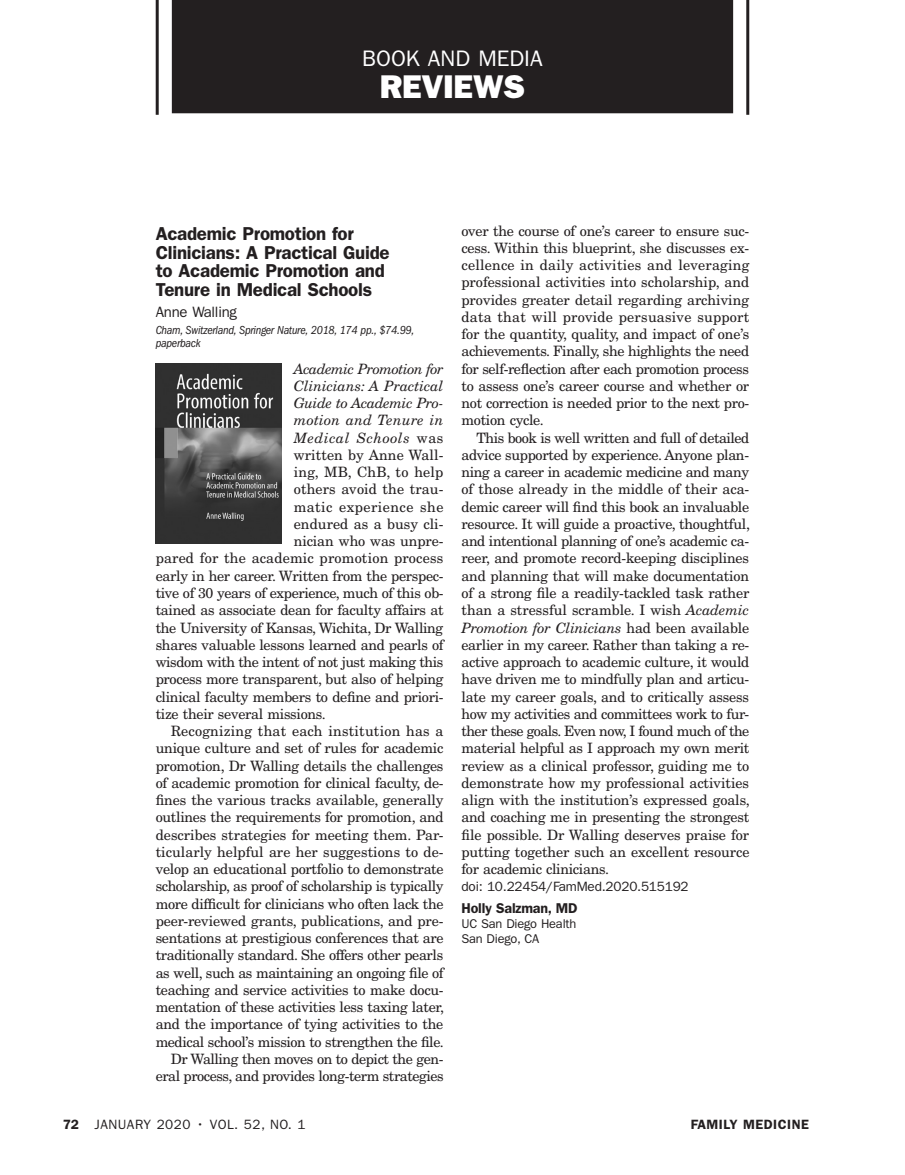
<style>
.page{position:relative;width:905px;height:1175px;background:#fff}
.page>*{position:absolute;margin:0;border:0;box-sizing:border-box;transform-origin:0 0}
.t1{font:33px "ITC Franklin Gothic Std Hvy";letter-spacing:-.005em;color:#fff}
.t2{font:22.5px "ITC Franklin Gothic Std";color:#fff}
.Reviews_Title{font:600 18.75px/18.8px "ITC Franklin Gothic Std";letter-spacing:-.015em;color:#231f20}
.Reviews_Author_of{font:15px "ITC Franklin Gothic Std";letter-spacing:-.015em;color:#231f20}
.Body_Text{font:14.25px/17.2px "New Century Schlbk LT Std";letter-spacing:-.03em;color:#231f20;text-align:justify}
.Body_Text_No_Inden{font:14.25px "New Century Schlbk LT Std";letter-spacing:-.02em;color:#231f20}
.Body_Text_No_Inden-2{font:14.25px "New Century Schlbk LT Std";letter-spacing:.01em;color:#231f20}
.Body_Text_No_Inden-3{font:italic 14.25px "New Century Schlbk LT Std";color:#231f20}
.Body_Text_No_Inden-4{font:14.25px "New Century Schlbk LT Std";letter-spacing:.005em;color:#231f20}
.Body_Text_No_Inden-5{font:italic 14.25px "New Century Schlbk LT Std";letter-spacing:-.03em;color:#231f20}
.Body_Text_No_Inden-6{font:italic 14.25px "New Century Schlbk LT Std";letter-spacing:-.02em;color:#231f20}
.Body_Text_No_Inden-7{font:14.25px "New Century Schlbk LT Std";letter-spacing:.03em;color:#231f20}
.Body_Text_No_Inden-8{font:italic 14.25px "New Century Schlbk LT Std";letter-spacing:.04em;color:#231f20}
.Body_Text_No_Inden-9{font:14.25px "New Century Schlbk LT Std";letter-spacing:.015em;color:#231f20}
.Reviews_Author_of-2{font:600 14.25px "ITC Franklin Gothic Std";letter-spacing:-.015em;color:#231f20}
.Abstract_DOI_Cite{font:13.5px "ITC Franklin Gothic Std";letter-spacing:-.015em;color:#231f20}
.Abstract_DOI_Cite-2{font:13.5px "ITC Franklin Gothic Std";letter-spacing:.035em;color:#231f20}
.t3{font:600 13.5px "ITC Franklin Gothic Std";letter-spacing:.035em;color:#231f20}
.Reviews_Author_s_S{font:12.75px "ITC Franklin Gothic Std";letter-spacing:-.015em;color:#231f20}
.Reviews_Pub_Info{font:italic condensed 12px/13.5px "ITC Franklin Gothic Std";letter-spacing:-.02em;color:#231f20}
.s1{font-style:normal}
.s2{font-style:italic}
.s3{font-weight:600}
</style>
<div class="page">
<div style="left:172px;top:0;width:561px;height:113px;background:#231f20"></div>
<hr style="left:746px;top:0;width:3px;height:115px;background:#231f20">
<hr style="left:156px;top:0;width:3px;height:115px;background:#231f20">
<img style="left:156px;top:363px;width:126px;height:180px">
<h2 class="t2" style="left:362px;top:45px;width:182px">BOOK AND MEDIA</h2>
<h1 class="t1" style="left:380px;top:67px;width:147px">REVIEWS</h1>
<p class="Reviews_Title" style="left:156px;top:224px;width:235px">Academic Promotion for<br>Clinicians: A Practical Guide to Academic Promotion and<br>Tenure in Medical Schools</p>
<p class="Reviews_Author_of" style="left:156px;top:303px;width:83px">Anne Walling</p>
<p class="Reviews_Pub_Info" style="left:156px;top:323px;width:260px">Cham, Switzerland, Springer Nature, 2018, 174 pp., $74.99, paperback</p>
<p class="Body_Text_No_Inden-5" style="left:294px;top:360px;width:151px">Academic Promotion for</p>
<p class="Body_Text_No_Inden-3" style="left:294px;top:377px;width:151px">Clinicians: A Practical</p>
<p class="Body_Text_No_Inden-6" style="left:294px;top:394px;width:151px">Guide to Academic Pro-</p>
<p class="Body_Text_No_Inden-3" style="left:294px;top:412px;width:151px">motion and Tenure in</p>
<p class="Body_Text_No_Inden-8" style="left:294px;top:429px;width:151px">Medical Schools <span class="s1">was</span></p>
<p class="Body_Text_No_Inden-4" style="left:294px;top:446px;width:151px">written by Anne Wall-</p>
<p class="Body_Text_No_Inden-9" style="left:294px;top:463px;width:151px">ing, MB, ChB, to help</p>
<p class="Body_Text_No_Inden-2" style="left:294px;top:480px;width:151px">others avoid the trau-</p>
<p class="Body_Text_No_Inden-7" style="left:294px;top:498px;width:151px">matic experience she</p>
<p class="Body_Text_No_Inden-4" style="left:294px;top:515px;width:151px">endured as a busy cli-</p>
<p class="Body_Text_No_Inden" style="left:294px;top:532px;width:151px">nician who was unpre-</p>
<p class="Body_Text_No_Inden-2" style="left:156px;top:549px;width:289px">pared for the academic promotion process</p>
<p class="Body_Text_No_Inden" style="left:156px;top:567px;width:289px">early in her career. Written from the perspec-</p>
<p class="Body_Text_No_Inden" style="left:156px;top:584px;width:289px">tive of 30 years of experience, much of this ob-</p>
<p class="Body_Text_No_Inden" style="left:156px;top:601px;width:289px">tained as associate dean for faculty affairs at</p>
<p class="Body_Text_No_Inden" style="left:156px;top:618px;width:289px">the University of Kansas, Wichita, Dr Walling</p>
<p class="Body_Text_No_Inden" style="left:156px;top:636px;width:289px">shares valuable lessons learned and pearls of</p>
<p class="Body_Text_No_Inden" style="left:156px;top:653px;width:289px">wisdom with the intent of not just making this</p>
<p class="Body_Text_No_Inden" style="left:156px;top:670px;width:289px">process more transparent, but also of helping</p>
<p class="Body_Text_No_Inden" style="left:156px;top:687px;width:289px">clinical faculty members to define and priori-</p>
<p class="Body_Text_No_Inden" style="left:156px;top:705px;width:172px">tize their several missions.</p>
<p class="Body_Text" style="left:156px;top:722px;width:290px;text-indent:15px">Recognizing that each institution has a unique culture and set of rules for academic promotion, Dr Walling details the challenges of academic promotion for clinical faculty, de&shy;fines the various tracks available, generally outlines the requirements for promotion, and describes strategies for meeting them. Par&shy;ticularly helpful are her suggestions to de&shy;velop an educational portfolio to demonstrate scholarship, as proof of scholarship is typically more difficult for clinicians who often lack the peer-reviewed grants, publications, and pre&shy;sentations at prestigious conferences that are traditionally standard. She offers other pearls as well, such as maintaining an ongoing file of teaching and service activities to make docu&shy;mentation of these activities less taxing later, and the importance of tying activities to the medical school’s mission to strengthen the file.</p>
<p class="Body_Text" style="left:156px;top:1050px;width:289px;text-align:right">Dr Walling then moves on to depict the gen&shy;eral process, and provides long-term strategies</p>
<p class="Body_Text" style="left:461px;top:222px;width:289px">over the course of one’s career to ensure suc&shy;cess. Within this blueprint, she discusses ex&shy;cellence in daily activities and leveraging professional activities into scholarship, and provides greater detail regarding archiving data that will provide persuasive support for the quantity, quality, and impact of one’s achievements. Finally, she highlights the need for self-reflection after each promotion process to assess one’s career course and whether or not correction is needed prior to the next pro&shy;motion cycle.</p>
<p class="Body_Text" style="left:461px;top:429px;width:290px;text-indent:15px">This book is well written and full of detailed advice supported by experience. Anyone plan&shy;ning a career in academic medicine and many of those already in the middle of their aca&shy;demic career will find this book an invaluable resource. It will guide a proactive, thoughtful, and intentional planning of one’s academic ca&shy;reer, and promote record-keeping disciplines and planning that will make documentation of a strong file a readily-tackled task rather than a stressful scramble. I wish <span class="s2">Academic Promotion for Clinicians</span> had been available earlier in my career. Rather than taking a re&shy;active approach to academic culture, it would have driven me to mindfully plan and articu&shy;late my career goals, and to critically assess how my activities and committees work to fur&shy;ther these goals. Even now, I found much of the material helpful as I approach my own merit review as a clinical professor, guiding me to demonstrate how my professional activities align with the institution’s expressed goals, and coaching me in presenting the strongest file possible. Dr Walling deserves praise for putting together such an excellent resource for academic clinicians.</p>
<p class="Abstract_DOI_Cite" style="left:461px;top:878px;width:229px">doi: 10.22454/FamMed.2020.515192</p>
<p class="Reviews_Author_of-2" style="left:461px;top:899px;width:117px">Holly Salzman, MD</p>
<p class="Reviews_Author_s_S" style="left:461px;top:916px;width:116px">UC San Diego Health</p>
<p class="Reviews_Author_s_S" style="left:461px;top:931px;width:79px">San Diego, CA</p>
<p class="Abstract_DOI_Cite-2" style="left:63px;top:1116px;width:244px"><span class="s3">72</span> JANUARY 2020 • VOL. 52, NO. 1</p>
<p class="t3" style="left:690px;top:1116px;width:120px">FAMILY MEDICINE</p>
</div>
